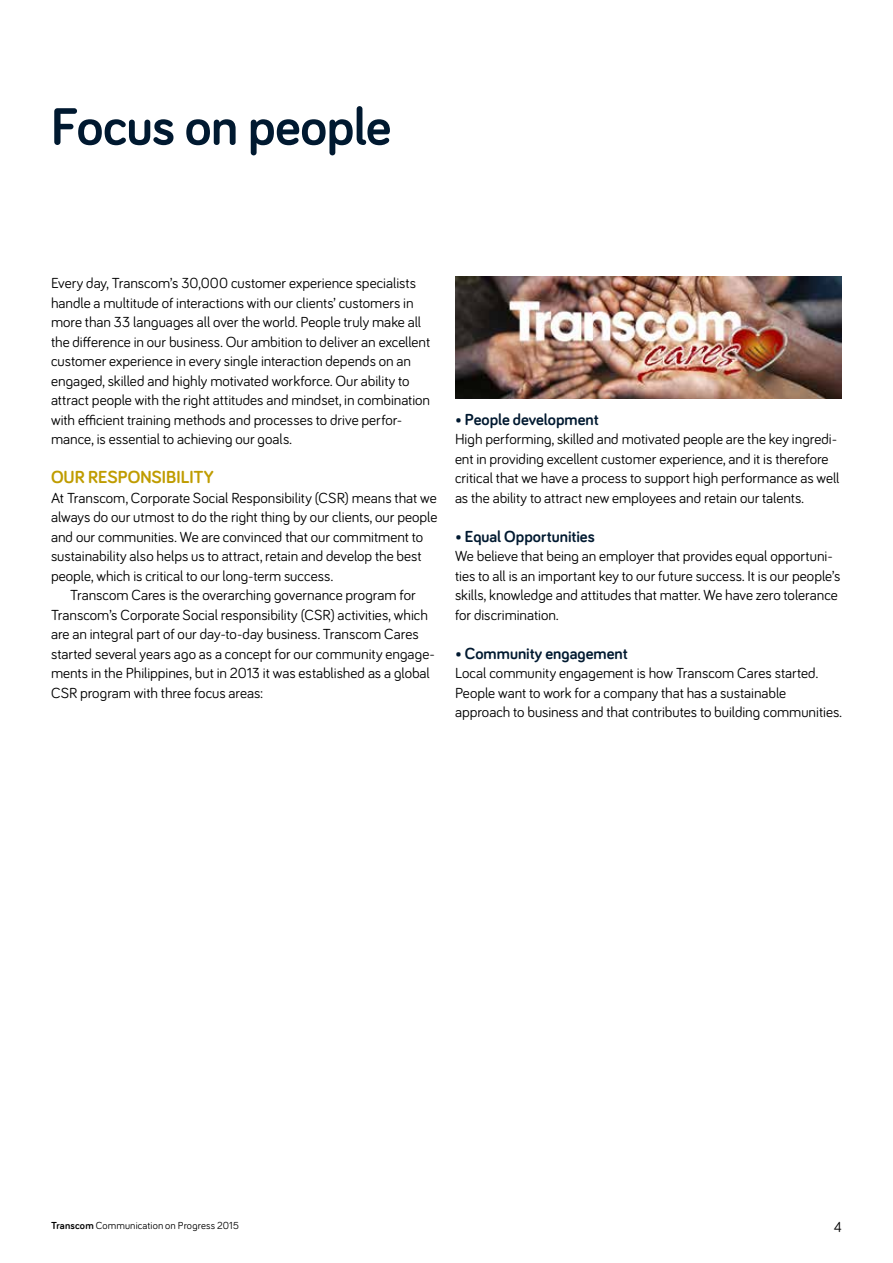
<style>
.page{position:relative;width:893px;height:1263px;background:#fff}
.page>*{position:absolute;margin:0;border:0;box-sizing:border-box;transform-origin:0 0}
.t1{font:700 54px "Bariol";letter-spacing:-.01em;color:#001930}
.t2{font:700 18px "Bariol";color:#bf9c00}
.t3{font:700 16.5px "Bariol";color:#001930}
.t4{font:15px/19.5px "Bariol";color:#000}
.t5{font:10.5px "Bariol";letter-spacing:.015em;color:#000}
.s1{font-weight:700}
</style>
<div class="page">
<img style="left:455px;top:277px;width:387px;height:121px">
<h1 class="t1" style="left:51px;top:89px;width:342px">Focus on people</h1>
<p class="t4" style="left:51px;top:273px;width:381px">Every day, Transcom’s 30,000 customer experience specialists handle a multitude of interactions with our clients’ customers in more than 33 languages all over the world. People truly make all the difference in our business. Our ambition to deliver an excellent customer experience in every single interaction depends on an engaged, skilled and highly motivated workforce. Our ability to attract people with the right attitudes and mindset, in combination with efficient training methods and processes to drive perfor&shy;mance, is essential to achieving our goals.</p>
<p class="t2" style="left:51px;top:465px;width:164px">OUR RESPONSIBILITY</p>
<p class="t4" style="left:51px;top:487px;width:388px">At Transcom, Corporate Social Responsibility (CSR) means that we always do our utmost to do the right thing by our clients, our people and our communities. We are convinced that our commitment to sustainability also helps us to attract, retain and develop the best people, which is critical to our long-term success.</p>
<p class="t4" style="left:51px;top:585px;width:385px;text-indent:19px">Transcom Cares is the overarching governance program for Transcom’s Corporate Social responsibility (CSR) activities, which are an integral part of our day-to-day business. Transcom Cares started several years ago as a concept for our community engage&shy;ments in the Philippines, but in 2013 it was established as a global CSR program with three focus areas:</p>
<p class="t3" style="left:455px;top:408px;width:145px">• People development</p>
<p class="t4" style="left:455px;top:429px;width:386px">High performing, skilled and motivated people are the key ingredi&shy;ent in providing excellent customer experience, and it is therefore critical that we have a process to support high performance as well as the ability to attract new employees and retain our talents.</p>
<p class="t3" style="left:455px;top:525px;width:141px">• Equal Opportunities</p>
<p class="t4" style="left:455px;top:546px;width:387px">We believe that being an employer that provides equal opportuni&shy;ties to all is an important key to our future success. It is our people’s skills, knowledge and attitudes that matter. We have zero tolerance for discrimination.</p>
<p class="t3" style="left:455px;top:642px;width:174px">• Community engagement</p>
<p class="t4" style="left:455px;top:663px;width:388px">Local community engagement is how Transcom Cares started.<br>People want to work for a company that has a sustainable approach to business and that contributes to building communities.</p>
<p class="t5" style="left:51px;top:1218px;width:189px"><span class="s1">Transcom</span> Communication on Progress 2015</p>
<p class="t4" style="left:834px;top:1217px;width:10px">4</p>
</div>
